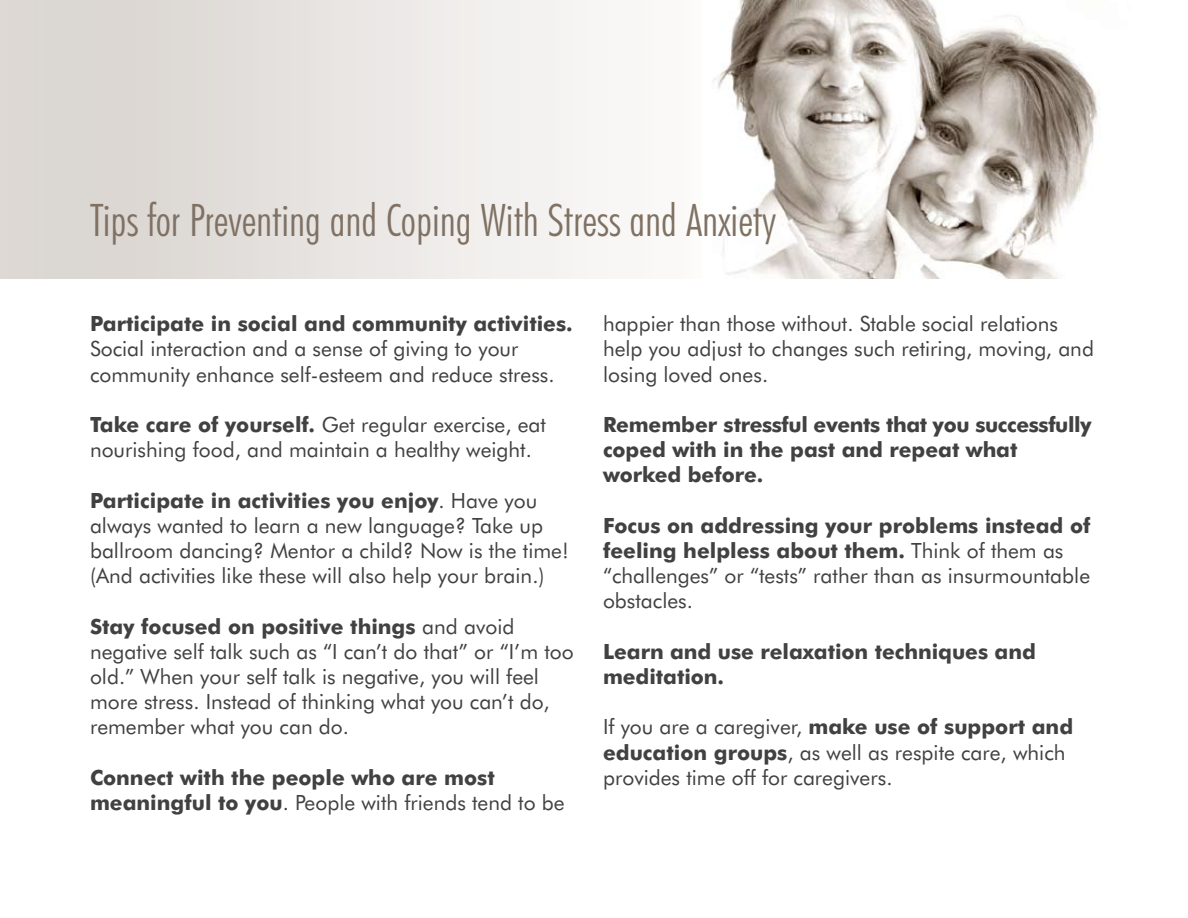
<style>
.page{position:relative;width:1188px;height:918px;background:#fff}
.page>*{position:absolute;margin:0;border:0;box-sizing:border-box;transform-origin:0 0}
.t1{font:300 condensed 45px "Futura BT";color:#7f7164}
.t2{font:21px/25.2px "Futura BT";color:#414142}
.t3{font:700 21px/25.2px "Futura BT";letter-spacing:-.005em;color:#414142}
.s1{font-weight:700}
.s2{font-weight:400}
</style>
<div class="page">
<svg style="left:0;top:0;width:587px;height:279px"></svg>
<img style="left:714px;top:0;width:384px;height:279px">
<h1 class="t1" style="left:90px;top:193px;width:687px">Tips for Preventing and Coping With Stress and Anxiety</h1>
<p class="t3" style="left:90px;top:311px;width:484px">Participate in social and community activities.</p>
<p class="t2" style="left:90px;top:336px;width:466px">Social interaction and a sense of giving to your community enhance self-esteem and reduce stress.</p>
<p class="t2" style="left:90px;top:412px;width:457px"><span class="s1">Take care of yourself.</span> Get regular exercise, eat nourishing food, and maintain a healthy weight.</p>
<p class="t2" style="left:90px;top:487px;width:480px"><span class="s1">Participate in activities you enjoy</span>. Have you always wanted to learn a new language? Take up ballroom dancing? Mentor a child? Now is the time! (And activities like these will also help your brain.)</p>
<p class="t2" style="left:90px;top:613px;width:485px"><span class="s1">Stay focused on positive things</span> and avoid negative self talk such as “I can’t do that” or “I’m too old.” When your self talk is negative, you will feel more stress. Instead of thinking what you can’t do, remember what you can do.</p>
<p class="t3" style="left:90px;top:765px;width:476px">Connect with the people who are most meaningful to you<span class="s2">. People with friends tend to be</span></p>
<p class="t2" style="left:603px;top:311px;width:493px">happier than those without. Stable social relations help you adjust to changes such retiring, moving, and losing loved ones.</p>
<p class="t3" style="left:603px;top:412px;width:490px">Remember stressful events that you successfully coped with in the past and repeat what worked before.</p>
<p class="t2" style="left:603px;top:513px;width:489px"><span class="s1">Focus on addressing your problems instead of feeling helpless about them.</span> Think of them as “challenges” or “tests” rather than as insurmountable obstacles.</p>
<p class="t3" style="left:603px;top:639px;width:434px">Learn and use relaxation techniques and meditation.</p>
<p class="t2" style="left:603px;top:714px;width:472px">If you are a caregiver, <span class="s1">make use of support and education groups</span>, as well as respite care, which provides time off for caregivers.</p>
</div>
